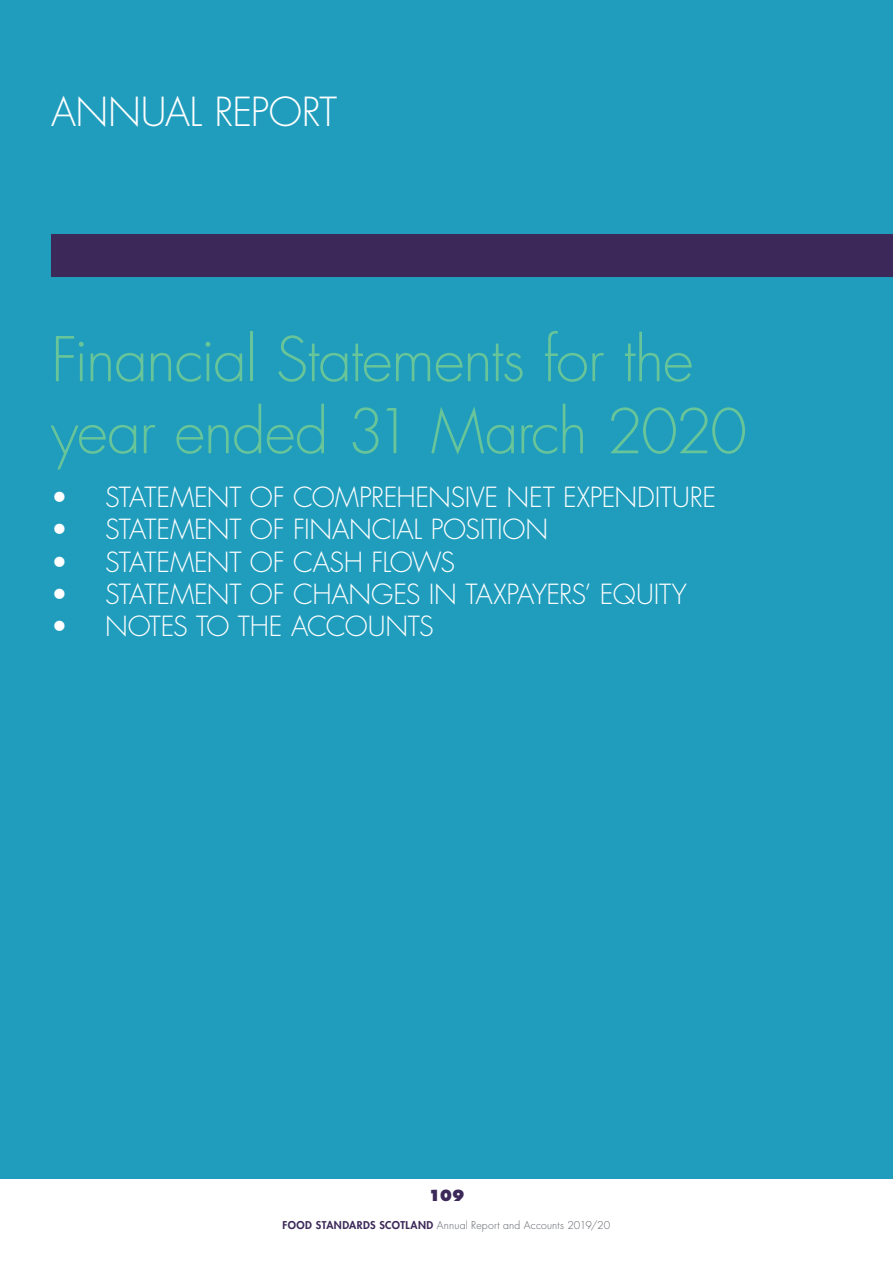
<style>
.page{position:relative;width:893px;height:1263px;background:#fff}
.page>*{position:absolute;margin:0;border:0;box-sizing:border-box;transform-origin:0 0}
.t1{font:300 60px/72px "Futura Std";letter-spacing:-.025em;color:#68c499}
.t2{font:300 39px "Futura Std";letter-spacing:-.01em;color:#fff}
.t3{font:300 27px "Futura Std";letter-spacing:-.01em;color:#fff}
.t4{font:800 15px "Futura Std";color:#3c2959}
.t5{font:300 10.5px "Futura Std";letter-spacing:.015em;color:#5b5f66}
.s1{font-weight:800;color:#3c2959}
</style>
<div class="page">
<div style="left:0;top:0;width:893px;height:1178px;background:#209dbd"></div>
<div style="left:51px;top:234px;width:842px;height:42px;background:#3c2959"></div>
<h2 class="t2" style="left:51px;top:88px;width:287px">ANNUAL REPORT</h2>
<h1 class="t1" style="left:51px;top:325px;width:698px">Financial Statements for the year ended 31 March 2020</h1>
<p class="t3" style="left:51px;top:481px;width:667px">• STATEMENT OF COMPREHENSIVE NET EXPENDITURE</p>
<p class="t3" style="left:51px;top:513px;width:499px">• STATEMENT OF FINANCIAL POSITION</p>
<p class="t3" style="left:51px;top:545px;width:406px">• STATEMENT OF CASH FLOWS</p>
<p class="t3" style="left:51px;top:578px;width:637px">• STATEMENT OF CHANGES IN TAXPAYERS’ EQUITY</p>
<p class="t3" style="left:51px;top:610px;width:384px">• NOTES TO THE ACCOUNTS</p>
<p class="t4" style="left:428px;top:1186px;width:38px">109</p>
<p class="t5" style="left:283px;top:1219px;width:329px"><span class="s1">FOOD STANDARDS SCOTLAND</span> Annual Report and Accounts 2019/20</p>
</div>
